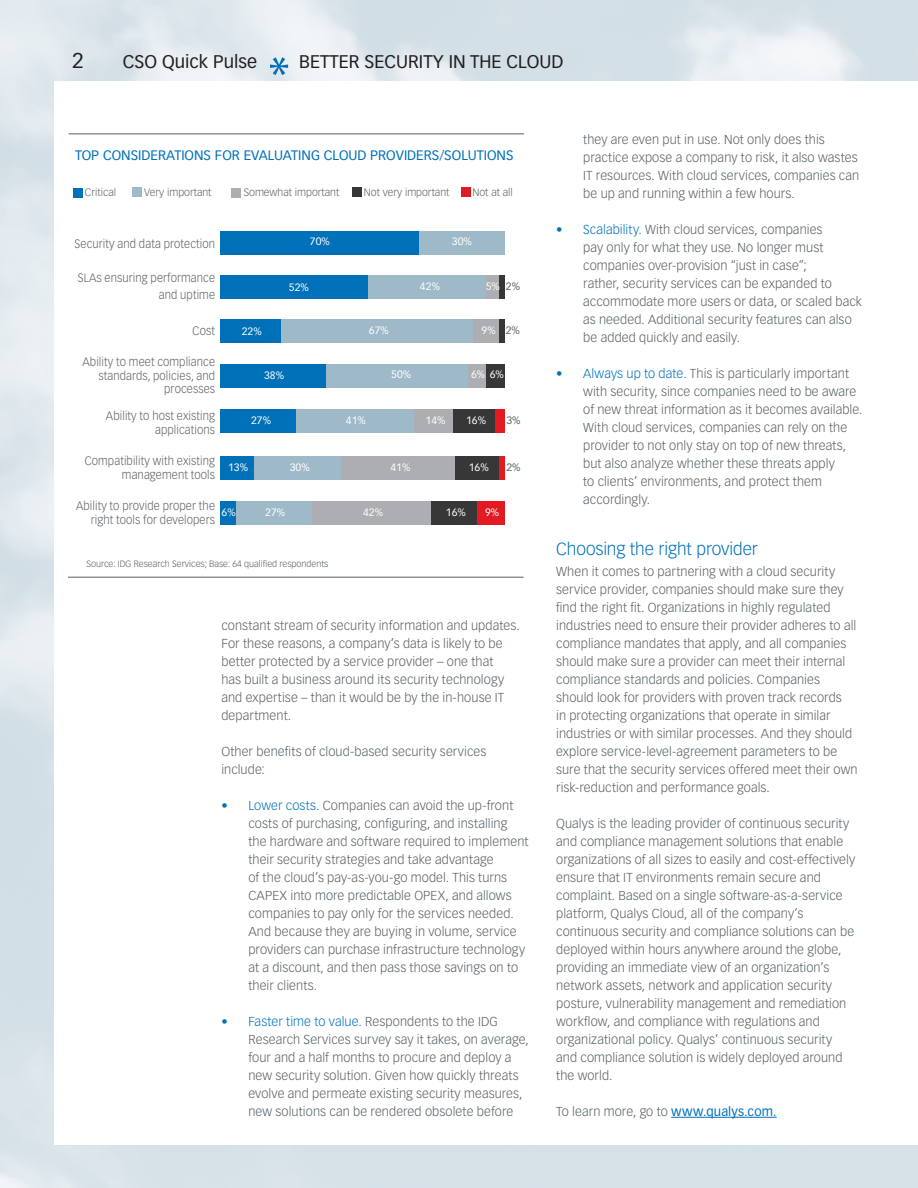
<style>
.page{position:relative;width:918px;height:1188px;background:#fff}
.page>*{position:absolute;margin:0;border:0;box-sizing:border-box;transform-origin:0 0}
.t1{font:51px "Myriad Pro";color:#0071b9}
.t2{font:21px "Vectora LH";color:#231f20}
.t3{font:18px "Vectora LH";color:#231f20}
.t4{font:300 17.25px "Vectora LH";letter-spacing:-.005em;color:#0071b9}
.t5{font:13.5px "Vectora LH";color:#0071b9}
.t6{font:300 12.75px/18px "Vectora LH";letter-spacing:.005em;color:#576065}
.Chart_text{font:300 12px/13.5px "Vectora LH";letter-spacing:.01em;color:#5d6266;text-align:right;scale:.94 1}
.s{font:10.5px "Vectora LH";color:#fff}
.s-2{font:300 10.5px "Vectora LH";color:#5d6266}
.s-3{font:10.5px "Vectora LH";color:#576065}
.t7{font:300 9px "Vectora LH";color:#576065}
.s1{color:#0071b9}
.s2{font-weight:400;color:#0071b9}
</style>
<div class="page">
<hr style="left:671px;top:1117px;width:106px;height:1px;background:#0071b9">
<hr style="left:69px;top:134px;width:455px;height:1px;background:#576065">
<hr style="left:68px;top:577px;width:455px;height:1px;background:#576065">
<div style="left:220px;top:231px;width:199px;height:24px;background:#0071b9"></div>
<div style="left:419px;top:231px;width:86px;height:24px;background:#9ebac9"></div>
<div style="left:220px;top:276px;width:153px;height:23px;background:#0071b9"></div>
<div style="left:368px;top:276px;width:120px;height:23px;background:#9ebac9"></div>
<div style="left:487px;top:276px;width:15px;height:23px;background:#adaeb2"></div>
<div style="left:499px;top:276px;width:6px;height:23px;background:#373738"></div>
<div style="left:220px;top:320px;width:61px;height:23px;background:#0071b9"></div>
<div style="left:281px;top:320px;width:193px;height:23px;background:#9ebac9"></div>
<div style="left:473px;top:320px;width:29px;height:23px;background:#adaeb2"></div>
<div style="left:499px;top:320px;width:6px;height:23px;background:#373738"></div>
<div style="left:220px;top:364px;width:107px;height:23px;background:#0071b9"></div>
<div style="left:326px;top:364px;width:145px;height:23px;background:#9ebac9"></div>
<div style="left:469px;top:364px;width:18px;height:23px;background:#adaeb2"></div>
<div style="left:487px;top:364px;width:18px;height:23px;background:#373738"></div>
<div style="left:220px;top:410px;width:80px;height:23px;background:#0071b9"></div>
<div style="left:296px;top:410px;width:119px;height:23px;background:#9ebac9"></div>
<div style="left:415px;top:410px;width:39px;height:23px;background:#adaeb2"></div>
<div style="left:453px;top:410px;width:43px;height:23px;background:#373738"></div>
<div style="left:495px;top:410px;width:10px;height:23px;background:#e21a21"></div>
<div style="left:220px;top:457px;width:35px;height:23px;background:#0071b9"></div>
<div style="left:254px;top:457px;width:87px;height:23px;background:#9ebac9"></div>
<div style="left:341px;top:457px;width:117px;height:23px;background:#adaeb2"></div>
<div style="left:455px;top:457px;width:44px;height:23px;background:#373738"></div>
<div style="left:499px;top:457px;width:6px;height:23px;background:#e21a21"></div>
<div style="left:220px;top:501px;width:17px;height:23px;background:#0071b9"></div>
<div style="left:237px;top:501px;width:75px;height:23px;background:#9ebac9"></div>
<div style="left:312px;top:501px;width:120px;height:23px;background:#adaeb2"></div>
<div style="left:432px;top:501px;width:46px;height:23px;background:#373738"></div>
<div style="left:477px;top:501px;width:28px;height:23px;background:#e21a21"></div>
<div style="left:74px;top:188px;width:9px;height:9px;background:#0071b9"></div>
<div style="left:132px;top:188px;width:10px;height:9px;background:#9ebac9"></div>
<div style="left:232px;top:188px;width:9px;height:9px;background:#adaeb2"></div>
<div style="left:352px;top:188px;width:10px;height:9px;background:#373738"></div>
<div style="left:461px;top:188px;width:10px;height:9px;background:#e21a21"></div>
<p class="t2" style="left:72px;top:48px;width:13px">2</p>
<p class="t3" style="left:299px;top:51px;width:266px">BETTER SECURITY IN THE CLOUD</p>
<p class="t3" style="left:123px;top:51px;width:136px">CSO Quick Pulse</p>
<p class="t1" style="left:268px;top:44px;width:23px">*</p>
<p class="t5" style="left:75px;top:147px;width:440px">TOP CONSIDERATIONS FOR EVALUATING CLOUD PROVIDERS/SOLUTIONS</p>
<p class="s-2" style="left:85px;top:187px;width:33px">Critical</p>
<p class="s-2" style="left:144px;top:187px;width:69px">Very important</p>
<p class="s-2" style="left:244px;top:187px;width:97px">Somewhat important</p>
<p class="s-2" style="left:364px;top:187px;width:87px">Not very important</p>
<p class="s-2" style="left:472px;top:187px;width:42px">Not at all</p>
<p class="s" style="left:452px;top:235px;width:22px">30%</p>
<p class="Chart_text" style="left:75px;top:237px;width:151px">Security and data protection</p>
<p class="s" style="left:310px;top:235px;width:22px">70%</p>
<p class="Chart_text" style="left:78px;top:270px;width:148px;line-height:16.5px">SLAs ensuring performance and uptime</p>
<p class="Chart_text" style="left:193px;top:324px;width:25px">Cost</p>
<p class="Chart_text" style="left:83px;top:356px;width:143px">Ability to meet compliance standards, policies, and processes</p>
<p class="Chart_text" style="left:106px;top:410px;width:118px">Ability to host existing applications</p>
<p class="Chart_text" style="left:85px;top:455px;width:140px">Compatibility with existing management tools</p>
<p class="Chart_text" style="left:76px;top:500px;width:149px">Ability to provide proper the right tools for developers</p>
<p class="s" style="left:289px;top:281px;width:22px">52%</p>
<p class="s" style="left:420px;top:281px;width:22px">42%</p>
<p class="s" style="left:486px;top:280px;width:16px">5%</p>
<p class="s-3" style="left:506px;top:280px;width:16px">2%</p>
<p class="s" style="left:242px;top:325px;width:22px">22%</p>
<p class="s" style="left:369px;top:324px;width:22px">67%</p>
<p class="s" style="left:482px;top:324px;width:16px">9%</p>
<p class="s-3" style="left:506px;top:324px;width:16px">2%</p>
<p class="s" style="left:264px;top:369px;width:22px">38%</p>
<p class="s" style="left:391px;top:368px;width:22px">50%</p>
<p class="s" style="left:471px;top:368px;width:34px">6% 6%</p>
<p class="s" style="left:251px;top:414px;width:22px">27%</p>
<p class="s" style="left:346px;top:414px;width:22px">41%</p>
<p class="s" style="left:426px;top:414px;width:22px">14%</p>
<p class="s" style="left:466px;top:414px;width:22px">16%</p>
<p class="s-3" style="left:506px;top:414px;width:16px">3%</p>
<p class="s" style="left:228px;top:462px;width:22px">13%</p>
<p class="s" style="left:290px;top:461px;width:22px">30%</p>
<p class="s" style="left:390px;top:461px;width:22px">41%</p>
<p class="s" style="left:469px;top:461px;width:22px">16%</p>
<p class="s-3" style="left:506px;top:461px;width:16px">2%</p>
<p class="s" style="left:222px;top:507px;width:16px">6%</p>
<p class="s" style="left:265px;top:506px;width:22px">27%</p>
<p class="s" style="left:363px;top:506px;width:22px">42%</p>
<p class="s" style="left:446px;top:506px;width:22px">16%</p>
<p class="s" style="left:485px;top:506px;width:16px">9%</p>
<p class="t7" style="left:86px;top:558px;width:244px">Source: IDG Research Services; Base: 64 qualified respondents</p>
<p class="t6" style="left:221px;top:617px;width:300px">constant stream of security information and updates.<br>For these reasons, a company’s data is likely to be better protected by a service provider – one that<br>has built a business around its security technology and expertise – than it would be by the in-house IT department.</p>
<p class="t6" style="left:221px;top:743px;width:267px">Other benefits of cloud-based security services include:</p>
<p class="t6" style="left:248px;top:797px;width:282px;text-indent:-27px"><span class="s1">• Lower costs.</span> Companies can avoid the up-front costs of purchasing, configuring, and installing the hardware and software required to implement their security strategies and take advantage<br>of the cloud’s pay-as-you-go model. This turns CAPEX into more predictable OPEX, and allows companies to pay only for the services needed.<br>And because they are buying in volume, service providers can purchase infrastructure technology at a discount, and then pass those savings on to their clients.</p>
<p class="t6" style="left:248px;top:1013px;width:282px;text-indent:-27px"><span class="s1">• Faster time to value.</span> Respondents to the IDG Research Services survey say it takes, on average, four and a half months to procure and deploy a new security solution. Given how quickly threats evolve and permeate existing security measures, new solutions can be rendered obsolete before</p>
<p class="t6" style="left:583px;top:131px;width:278px">they are even put in use. Not only does this practice expose a company to risk, it also wastes IT resources. With cloud services, companies can be up and running within a few hours.</p>
<p class="t6" style="left:583px;top:221px;width:280px;text-indent:-27px"><span class="s1">• Scalability.</span> With cloud services, companies<br>pay only for what they use. No longer must companies over-provision “just in case”;<br>rather, security services can be expanded to accommodate more users or data, or scaled back as needed. Additional security features can also be added quickly and easily.</p>
<p class="t6" style="left:583px;top:365px;width:281px;text-indent:-27px"><span class="s1">• Always up to date.</span> This is particularly important with security, since companies need to be aware of new threat information as it becomes available.<br>With cloud services, companies can rely on the provider to not only stay on top of new threats, but also analyze whether these threats apply<br>to clients’ environments, and protect them accordingly.</p>
<p class="t4" style="left:556px;top:539px;width:203px">Choosing the right provider</p>
<p class="t6" style="left:556px;top:563px;width:303px">When it comes to partnering with a cloud security service provider, companies should make sure they find the right fit. Organizations in highly regulated industries need to ensure their provider adheres to all compliance mandates that apply, and all companies should make sure a provider can meet their internal compliance standards and policies. Companies should look for providers with proven track records<br>in protecting organizations that operate in similar industries or with similar processes. And they should explore service-level-agreement parameters to be sure that the security services offered meet their own risk-reduction and performance goals.</p>
<p class="t6" style="left:556px;top:815px;width:300px">Qualys is the leading provider of continuous security and compliance management solutions that enable organizations of all sizes to easily and cost-effectively ensure that IT environments remain secure and complaint. Based on a single software-as-a-service platform, Qualys Cloud, all of the company’s continuous security and compliance solutions can be deployed within hours anywhere around the globe, providing an immediate view of an organization’s network assets, network and application security posture, vulnerability management and remediation workflow, and compliance with regulations and organizational policy. Qualys’ continuous security and compliance solution is widely deployed around the world.</p>
<p class="t6" style="left:556px;top:1103px;width:222px">To learn more, go to <span class="s2">www.qualys.com.</span></p>
</div>
